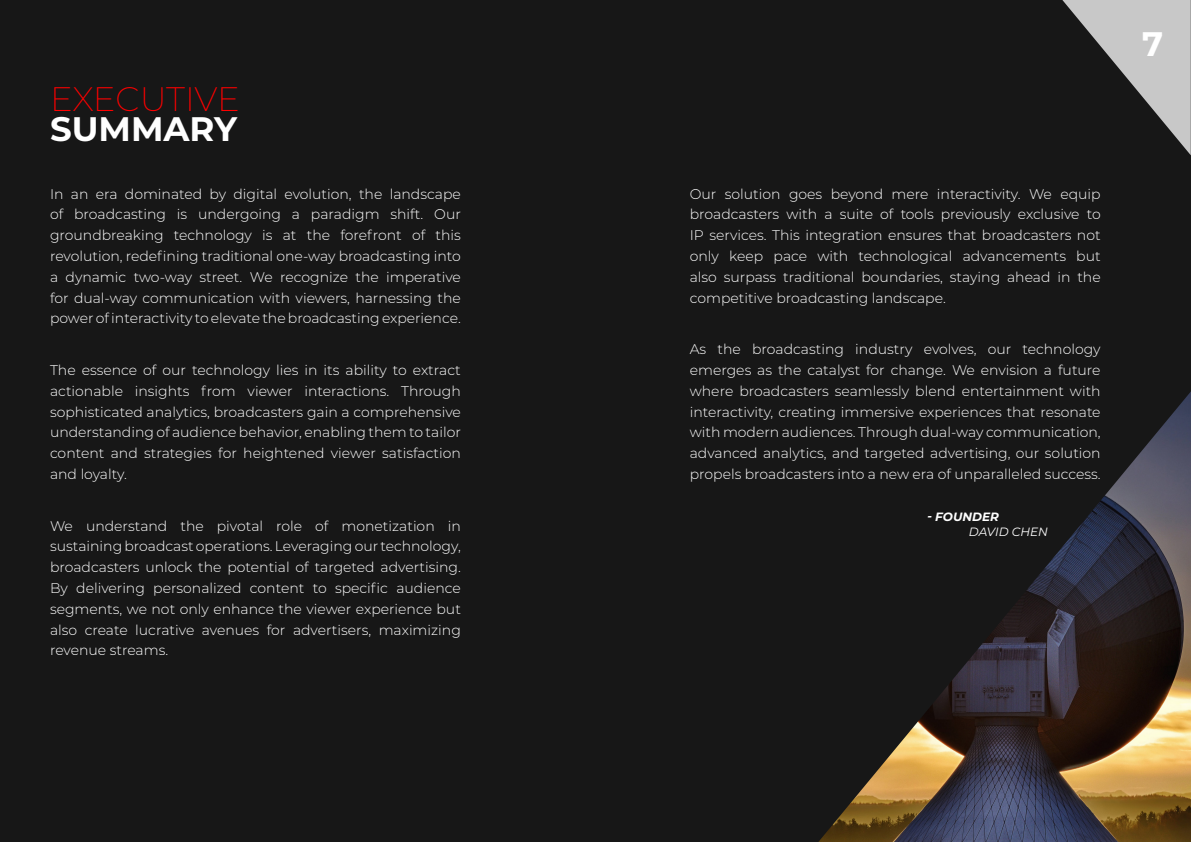
<style>
.page{position:relative;width:1191px;height:842px;background:#fff}
.page>*{position:absolute;margin:0;border:0;box-sizing:border-box;transform-origin:0 0}
.Title_Red{font:200 34px "Montserrat";letter-spacing:-.01em;color:#f00}
.Title_Black{font:700 34px "Montserrat";color:#fff}
.Sub-Heading_Grey{font:300 14px/20.8px "Montserrat";color:#fff;text-align:justify}
.t1{font:italic 12px "Montserrat";color:#fff}
.t2{font:italic 700 12px "Montserrat";color:#fff}
</style>
<div class="page">
<div style="left:595px;top:0;width:596px;height:842px;background:#171717"></div>
<div style="left:0;top:0;width:595px;height:842px;background:#171717"></div>
<img style="left:818px;top:391px;width:373px;height:451px">
<svg style="left:1062px;top:0;width:128px;height:154px"></svg>
<p class="Title_Red" style="left:50px;top:76px;width:191px">EXECUTIVE</p>
<p class="Title_Black" style="left:50px;top:105px;width:189px">SUMMARY</p>
<p class="Sub-Heading_Grey" style="left:50px;top:183px;width:412px">In an era dominated by digital evolution, the landscape of broadcasting is undergoing a paradigm shift. Our groundbreaking technology is at the forefront of this revolution, redefining traditional one-way broadcasting into a dynamic two-way street. We recognize the imperative for dual-way communication with viewers, harnessing the power of interactivity to elevate the broadcasting experience.</p>
<p class="Sub-Heading_Grey" style="left:50px;top:359px;width:412px">The essence of our technology lies in its ability to extract actionable insights from viewer interactions. Through sophisticated analytics, broadcasters gain a comprehensive understanding of audience behavior, enabling them to tailor content and strategies for heightened viewer satisfaction and loyalty.</p>
<p class="Sub-Heading_Grey" style="left:50px;top:515px;width:412px">We understand the pivotal role of monetization in sustaining broadcast operations. Leveraging our technology, broadcasters unlock the potential of targeted advertising.<br>By delivering personalized content to specific audience segments, we not only enhance the viewer experience but also create lucrative avenues for advertisers, maximizing revenue streams.</p>
<h1 class="Title_Black" style="left:1142px;top:19px;width:23px">7</h1>
<p class="Sub-Heading_Grey" style="left:690px;top:183px;width:412px">Our solution goes beyond mere interactivity. We equip broadcasters with a suite of tools previously exclusive to IP services. This integration ensures that broadcasters not only keep pace with technological advancements but also surpass traditional boundaries, staying ahead in the competitive broadcasting landscape.</p>
<p class="Sub-Heading_Grey" style="left:690px;top:338px;width:412px">As the broadcasting industry evolves, our technology emerges as the catalyst for change. We envision a future where broadcasters seamlessly blend entertainment with interactivity, creating immersive experiences that resonate with modern audiences. Through dual-way communication, advanced analytics, and targeted advertising, our solution propels broadcasters into a new era of unparalleled success.</p>
<p class="t2" style="left:927px;top:508px;width:73px">- FOUNDER</p>
<p class="t1" style="left:969px;top:523px;width:81px">DAVID CHEN</p>
</div>
